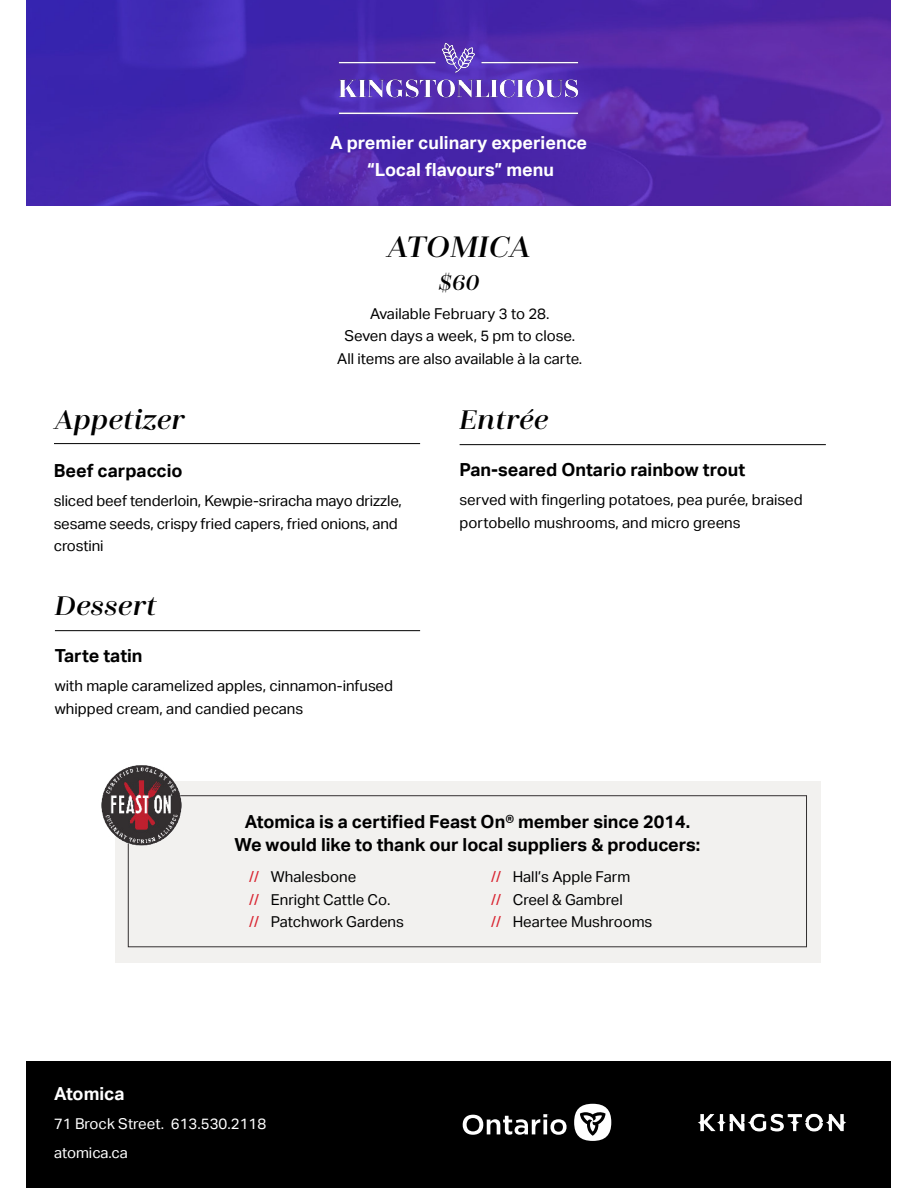
<style>
.page{position:relative;width:918px;height:1188px;background:#fff}
.page>*{position:absolute;margin:0;border:0;box-sizing:border-box;transform-origin:0 0}
.Section_Header{font:italic 600 33px "Zahrah";letter-spacing:.01em;color:#000}
.Body_Copy{font:italic 600 30px "Zahrah";color:#000}
.Section_Header-2{font:italic 600 30px "Zahrah";color:#000}
.Section_Header-3{font:italic 600 24px "Zahrah";color:#000}
.Section_Header-4{font:700 18px/22.5px "Aktiv Grotesk";color:#000;text-align:center}
.Body_Copy-2{font:700 18px/27px "Aktiv Grotesk";color:#fff;text-align:center}
.Body_Copy-3{font:15px/22.5px "Aktiv Grotesk";color:#000}
.Section_Header-5{font:15px/22.5px "Aktiv Grotesk";color:#000;text-align:center}
.t1{font:15px/29.2px "Aktiv Grotesk";color:#fff}
.s1{color:#d92632}
</style>
<div class="page">
<div style="left:115px;top:781px;width:706px;height:181px;background:#f2f1ef"></div>
<img style="left:26px;top:0;width:865px;height:205px">
<div style="left:26px;top:1062px;width:865px;height:126px;background:#000"></div>
<img style="left:325px;top:22px;width:267px;height:111px">
<hr style="left:54px;top:443px;width:366px;height:1px;background:#000">
<hr style="left:460px;top:444px;width:366px;height:1px;background:#000">
<hr style="left:55px;top:630px;width:365px;height:1px;background:#000">
<img style="left:698px;top:1113px;width:149px;height:19px">
<svg style="left:463px;top:1114px;width:104px;height:21px"></svg>
<div style="left:574px;top:1104px;width:37px;height:37px;background:#fff;border-radius:50%"></div>
<svg style="left:580px;top:1112px;width:26px;height:24px"></svg>
<div style="left:128px;top:796px;width:679px;height:151px;border:1px solid #332f30"></div>
<img style="left:101px;top:765px;width:84px;height:83px">
<p class="Body_Copy-2" style="left:330px;top:130px;width:259px">A premier culinary experience “Local flavours” menu</p>
<h2 class="Section_Header" style="left:387px;top:228px;width:146px">ATOMICA</h2>
<h2 class="Section_Header-3" style="left:439px;top:269px;width:43px">$60</h2>
<h2 class="Section_Header-5" style="left:337px;top:302px;width:247px">Available February 3 to 28.<br>Seven days a week, 5 pm to close.<br>All items are also available à la carte.</h2>
<h2 class="Section_Header-2" style="left:54px;top:403px;width:132px">Appetizer</h2>
<p class="Section_Header-4" style="left:54px;top:460px;width:130px">Beef carpaccio</p>
<p class="Body_Copy-3" style="left:54px;top:490px;width:349px">sliced beef tenderloin, Kewpie-sriracha mayo drizzle, sesame seeds, crispy fried capers, fried onions, and crostini</p>
<p class="Body_Copy" style="left:55px;top:589px;width:103px">Dessert</p>
<p class="Section_Header-4" style="left:55px;top:644px;width:89px">Tarte tatin</p>
<p class="Body_Copy-3" style="left:55px;top:675px;width:340px">with maple caramelized apples, cinnamon-infused whipped cream, and candied pecans</p>
<p class="Body_Copy" style="left:460px;top:403px;width:90px">Entrée</p>
<p class="Section_Header-4" style="left:460px;top:458px;width:287px">Pan-seared Ontario rainbow trout</p>
<p class="Body_Copy-3" style="left:460px;top:489px;width:345px">served with fingerling potatoes, pea purée, braised portobello mushrooms, and micro greens</p>
<h2 class="Section_Header-4" style="left:234px;top:811px;width:467px">Atomica is a certified Feast On® member since 2014.<br>We would like to thank our local suppliers &amp; producers:</h2>
<h2 class="Section_Header-5" style="left:249px;top:866px;width:109px"><span class="s1">//</span> Whalesbone</h2>
<h2 class="Section_Header-5" style="left:249px;top:888px;width:143px"><span class="s1">//</span> Enright Cattle Co.</h2>
<h2 class="Section_Header-5" style="left:249px;top:911px;width:156px"><span class="s1">//</span> Patchwork Gardens</h2>
<h2 class="Section_Header-5" style="left:491px;top:866px;width:141px"><span class="s1">//</span> Hall’s Apple Farm</h2>
<h2 class="Section_Header-5" style="left:491px;top:888px;width:133px"><span class="s1">//</span> Creel &amp; Gambrel</h2>
<h2 class="Section_Header-5" style="left:491px;top:911px;width:163px"><span class="s1">//</span> Heartee Mushrooms</h2>
<p class="Body_Copy-2" style="left:54px;top:1080px;width:72px">Atomica</p>
<p class="t1" style="left:54px;top:1109px;width:214px">71 Brock Street. 613.530.2118 atomica.ca</p>
</div>
